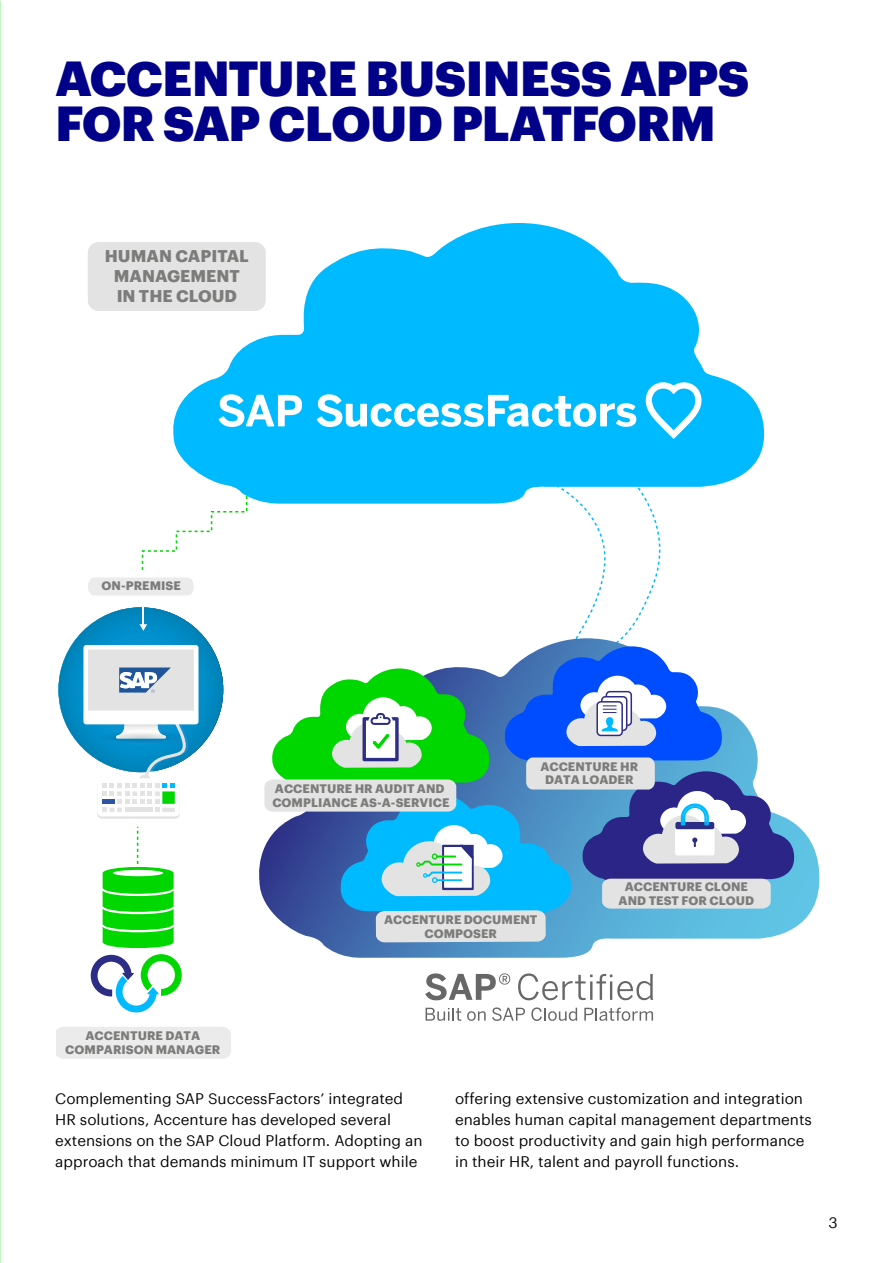
<style>
.page{position:relative;width:893px;height:1263px;background:#fff}
.page>*{position:absolute;margin:0;border:0;box-sizing:border-box;transform-origin:0 0}
.t1{font:900 48px/45px "Graphik";letter-spacing:-.01em;color:#008}
.t2{font:700 16.65px/20px "Graphik";color:#7c7c7b;text-align:center}
.t3{font:15px/21px "Graphik";color:#000}
.t4{font:700 12px/13.6px "Graphik";color:#7c7c7b;text-align:center}
</style>
<div class="page">
<div style="left:88px;top:242px;width:178px;height:69px;background:#e3e3e3;border-radius:11px"></div>
<svg style="left:795px;top:824px;width:25px;height:104px"></svg>
<svg style="left:214px;top:223px;width:510px;height:156px;fill:#00baff"></svg>
<div style="left:57px;top:1027px;width:174px;height:32px;background:#ebebeb"></div>
<svg style="left:58px;top:379px;width:737px;height:642px"></svg>
<h1 class="t1" style="left:55px;top:52px;width:695px">ACCENTURE BUSINESS APPS<br>FOR SAP CLOUD PLATFORM</h1>
<p class="t2" style="left:105px;top:245px;width:146px">HUMAN CAPITAL<br>MANAGEMENT<br>IN THE CLOUD</p>
<p class="t4" style="left:102px;top:578px;width:81px">ON-PREMISE</p>
<p class="t4" style="left:272px;top:781px;width:179px;text-align:left">ACCENTURE HR AUDIT AND<br>COMPLIANCE AS-A-SERVICE</p>
<p class="t4" style="left:540px;top:758px;width:99px">ACCENTURE HR<br>DATA LOADER</p>
<p class="t4" style="left:619px;top:879px;width:137px">ACCENTURE CLONE<br>AND TEST FOR CLOUD</p>
<p class="t4" style="left:384px;top:912px;width:155px">ACCENTURE DOCUMENT<br>COMPOSER</p>
<p class="t4" style="left:65px;top:1028px;width:157px">ACCENTURE DATA<br>COMPARISON MANAGER</p>
<p class="t3" style="left:55px;top:1087px;width:369px">Complementing SAP SuccessFactors’ integrated HR solutions, Accenture has developed several extensions on the SAP Cloud Platform. Adopting an approach that demands minimum IT support while</p>
<p class="t3" style="left:455px;top:1087px;width:358px">offering extensive customization and integration enables human capital management departments to boost productivity and gain high performance in their HR, talent and payroll functions.</p>
<p class="t3" style="left:828px;top:1211px;width:11px">3</p>
</div>
